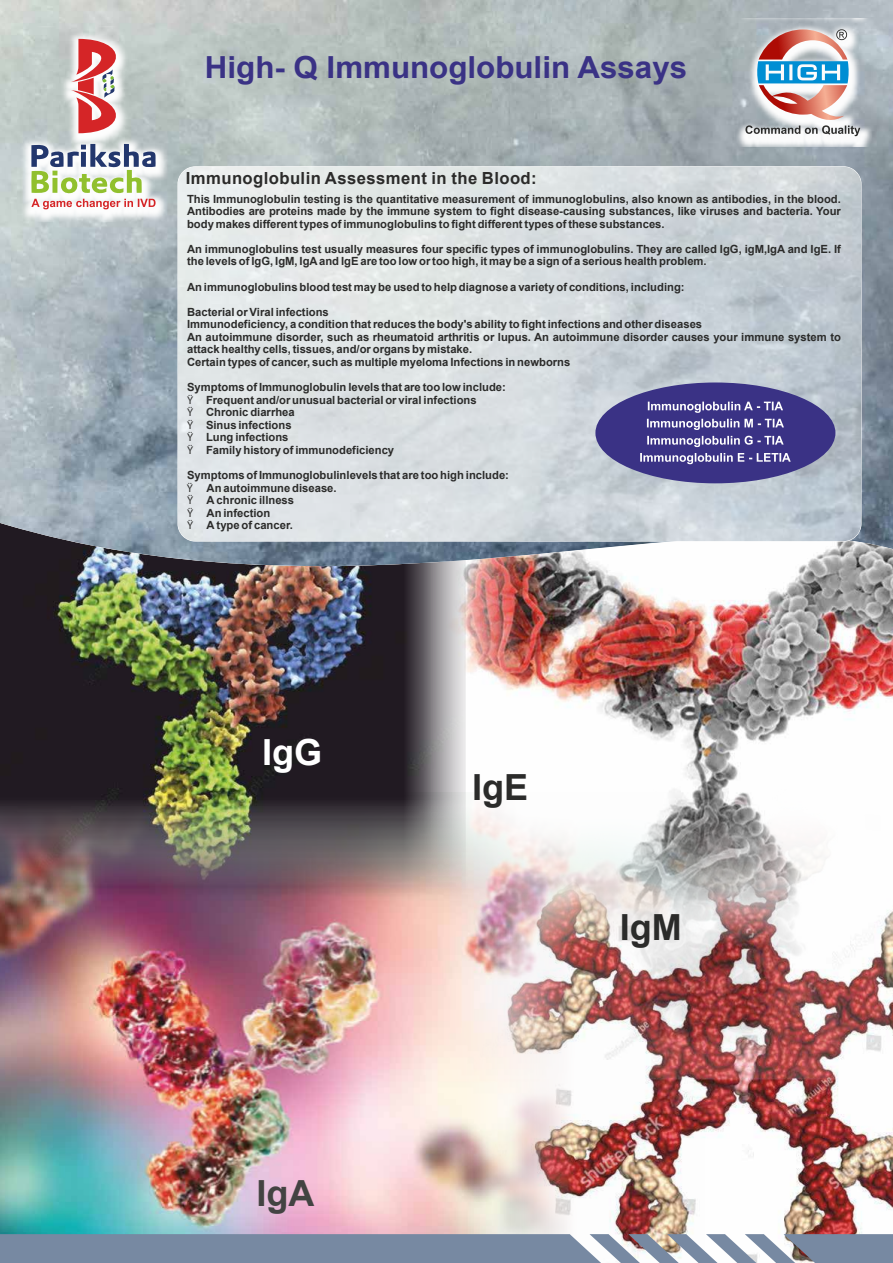
<style>
.page{position:relative;width:893px;height:1263px;background:#fff}
.page>*{position:absolute;margin:0;border:0;box-sizing:border-box;transform-origin:0 0}
.t1{font:700 36px "Arial";color:#2b2b2a}
.t2{font:700 36px "Arial";color:#434342}
.t3{font:700 36px "Arial";color:#fff}
.t4{font:700 30.45px "Arial";color:#3a3285}
.t5{font:700 16.65px "Arial";letter-spacing:.025em;color:#2b2b2a}
.t6{font:700 11.25px/12.6px "Arial";color:#2b2b2a}
.s1{font-family:"Myriad Pro";font-weight:400}
</style>
<div class="page">
<img style="left:0;top:0;width:893px;height:461px">
<img style="left:0;top:897px;width:466px;height:337px">
<img style="left:466px;top:1080px;width:427px;height:154px">
<img style="left:0;top:523px;width:423px;height:374px">
<img style="left:423px;top:536px;width:470px;height:544px">
<svg style="left:19px;top:26px;width:150px;height:196px;fill:#c1ccc8"></svg>
<svg style="left:71px;top:39px;width:62px;height:94px"></svg>
<svg style="left:31px;top:144px;width:125px;height:65px"></svg>
<svg style="left:735px;top:19px;width:137px;height:128px"></svg>
<svg style="left:745px;top:29px;width:115px;height:107px"></svg>
<svg style="left:159px;top:148px;width:721px;height:412px"></svg>
<img style="left:178px;top:167px;width:683px;height:374px">
<div style="left:595px;top:382px;width:240px;height:101px;background:#3a3285;border-radius:50%"></div>
<svg style="left:640px;top:402px;width:151px;height:62px"></svg>
<svg style="left:0;top:1234px;width:893px;height:29px"></svg>
<h2 class="t4" style="left:205px;top:46px;width:484px">High- Q Immunoglobulin Assays</h2>
<h3 class="t5" style="left:186px;top:167px;width:352px">Immunoglobulin Assessment in the Blood:</h3>
<p class="t6" style="left:187px;top:192px;width:655px;text-align:justify">This Immunoglobulin testing is the quantitative measurement of immunoglobulins, also known as antibodies, in the blood.<br>Antibodies are proteins made by the immune system to fight disease-causing substances, like viruses and bacteria. Your body makes different types of immunoglobulins to fight different types of these substances.</p>
<p class="t6" style="left:187px;top:243px;width:655px">An immunoglobulins test usually measures four specific types of immunoglobulins. They are called IgG, igM,IgA and IgE. If the levels of IgG, IgM, IgAand IgE are too low or too high, it may be a sign of a serious health problem.</p>
<p class="t6" style="left:187px;top:280px;width:499px">An immunoglobulins blood test may be used to help diagnose a variety of conditions, including:</p>
<p class="t6" style="left:187px;top:306px;width:655px">Bacterial or Viral infections<br>Immunodeficiency, a condition that reduces the body's ability to fight infections and other diseases<br>An autoimmune disorder, such as rheumatoid arthritis or lupus. An autoimmune disorder causes your immune system to attack healthy cells, tissues, and/or organs by mistake.<br>Certain types of cancer, such as multiple myeloma Infections in newborns</p>
<p class="t6" style="left:187px;top:381px;width:320px">Symptoms of Immunoglobulin levels that are too low include:<br><span class="s1">Ÿ</span> Frequent and/or unusual bacterial or viral infections<br><span class="s1">Ÿ</span> Chronic diarrhea<br><span class="s1">Ÿ</span> Sinus infections<br><span class="s1">Ÿ</span> Lung infections<br><span class="s1">Ÿ</span> Family history of immunodeficiency</p>
<p class="t6" style="left:187px;top:469px;width:324px">Symptoms of Immunoglobulinlevels that are too high include:<br><span class="s1">Ÿ</span> An autoimmune disease.<br><span class="s1">Ÿ</span> A chronic illness<br><span class="s1">Ÿ</span> An infection<br><span class="s1">Ÿ</span> A type of cancer.</p>
<h1 class="t3" style="left:262px;top:727px;width:62px">IgG</h1>
<h1 class="t2" style="left:257px;top:1168px;width:59px">IgA</h1>
<h1 class="t1" style="left:472px;top:762px;width:58px">IgE</h1>
<h1 class="t1" style="left:620px;top:902px;width:63px">IgM</h1>
</div>
